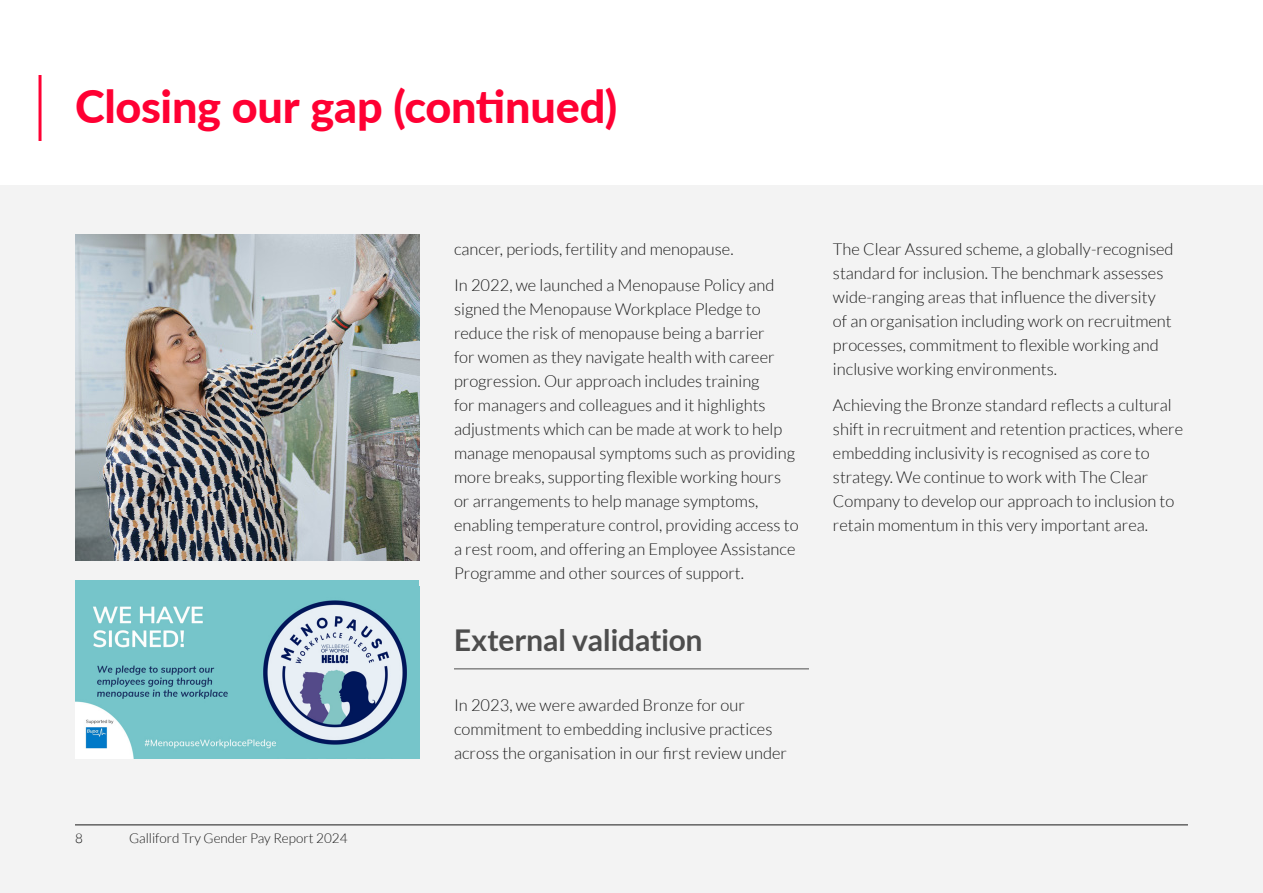
<style>
.page{position:relative;width:1263px;height:893px;background:#fff}
.page>*{position:absolute;margin:0;border:0;box-sizing:border-box;transform-origin:0 0}
.Section_titles{font:800 45px "Lato";letter-spacing:-.005em;color:#f03}
.New_headinh_1_column{font:700 30px "Lato";letter-spacing:-.015em;color:#4d4d4d}
.Main_text{font:300 16.5px/24px "Lato";color:#1a1a1a}
.Main_text-2{font:300 13.5px "Lato";color:#1a1a1a}
</style>
<div class="page">
<div style="left:0;top:186px;width:1263px;height:707px;background:#f3f3f3"></div>
<hr style="left:454px;top:669px;width:355px;height:1px;background:#4d4d4d">
<hr style="left:75px;top:825px;width:1113px;height:1px;background:#1a1a1a">
<hr style="left:39px;top:75px;width:3px;height:66px;background:#f03">
<img style="left:76px;top:234px;width:343px;height:327px">
<div style="left:76px;top:580px;width:343px;height:178px;background:#76c5ca"></div>
<img style="left:76px;top:600px;width:331px;height:158px">
<p class="Section_titles" style="left:75px;top:73px;width:544px">Closing our gap (continued)</p>
<p class="Main_text-2" style="left:75px;top:831px;width:9px">8</p>
<p class="Main_text-2" style="left:129px;top:831px;width:220px">Galliford Try Gender Pay Report 2024</p>
<p class="Main_text" style="left:454px;top:237px;width:281px">cancer, periods, fertility and menopause.</p>
<p class="Main_text" style="left:454px;top:273px;width:346px">In 2022, we launched a Menopause Policy and signed the Menopause Workplace Pledge to reduce the risk of menopause being a barrier<br>for women as they navigate health with career progression. Our approach includes training<br>for managers and colleagues and it highlights adjustments which can be made at work to help manage menopausal symptoms such as providing more breaks, supporting flexible working hours or arrangements to help manage symptoms, enabling temperature control, providing access to a rest room, and offering an Employee Assistance Programme and other sources of support.</p>
<p class="New_headinh_1_column" style="left:454px;top:623px;width:250px">External validation</p>
<p class="Main_text" style="left:454px;top:693px;width:334px">In 2023, we were awarded Bronze for our commitment to embedding inclusive practices across the organisation in our first review under</p>
<p class="Main_text" style="left:833px;top:237px;width:342px">The Clear Assured scheme, a globally-recognised standard for inclusion. The benchmark assesses wide-ranging areas that influence the diversity of an organisation including work on recruitment processes, commitment to flexible working and inclusive working environments.</p>
<p class="Main_text" style="left:833px;top:393px;width:352px">Achieving the Bronze standard reflects a cultural shift in recruitment and retention practices, where embedding inclusivity is recognised as core to strategy. We continue to work with The Clear Company to develop our approach to inclusion to retain momentum in this very important area.</p>
</div>
